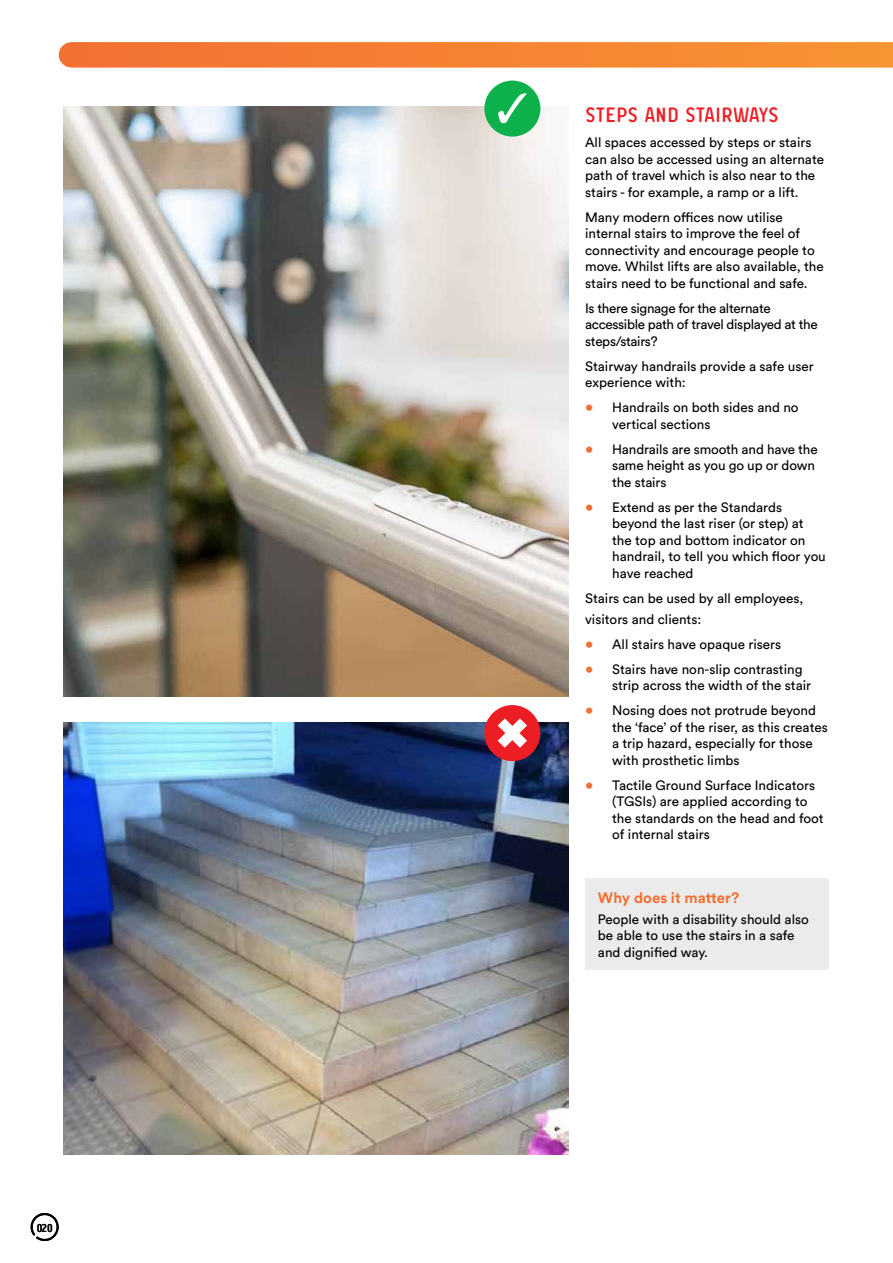
<style>
.page{position:relative;width:893px;height:1263px;background:#fff}
.page>*{position:absolute;margin:0;border:0;box-sizing:border-box;transform-origin:0 0}
.t1{font:700 condensed 21px "Pharma";letter-spacing:.005em;color:#ed1d24}
.t2{font:700 15px "Circular Std";color:#f37032}
.t3{font:13.5px/16.5px "Circular Std";color:#000}
.t4{font:13.5px/16.5px "Circular Std";letter-spacing:-.025em;color:#000}
.t5{font:700 condensed 12px "Pharma";color:#000}
.s1{font-size:15px;color:#f37032}
</style>
<div class="page">
<div style="left:71px;top:42px;width:822px;height:26px;background:linear-gradient(to right,#f37032,#f79433)"></div>
<svg style="left:30px;top:1213px;width:29px;height:28px"></svg>
<div style="left:585px;top:878px;width:244px;height:91px;background:#ebebec"></div>
<img style="left:64px;top:106px;width:504px;height:590px">
<img style="left:64px;top:723px;width:504px;height:431px">
<div style="left:484px;top:81px;width:56px;height:56px;background:#0db14b;border-radius:50%"></div>
<svg style="left:498px;top:93px;width:29px;height:30px"></svg>
<div style="left:484px;top:705px;width:56px;height:56px;background:#ed1d24;border-radius:50%"></div>
<svg style="left:498px;top:718px;width:29px;height:30px"></svg>
<p class="t5" style="left:37px;top:1220px;width:17px">020</p>
<h1 class="t1" style="left:585px;top:102px;width:195px">STEPS AND STAIRWAYS</h1>
<p class="t3" style="left:585px;top:134px;width:240px">All spaces accessed by steps or stairs can also be accessed using an alternate path of travel which is also near to the stairs - for example, a ramp or a lift.</p>
<p class="t3" style="left:585px;top:209px;width:240px">Many modern offices now utilise internal stairs to improve the feel of connectivity and encourage people to move. Whilst lifts are also available, the stairs need to be functional and safe.</p>
<p class="t4" style="left:585px;top:300px;width:234px">Is there signage for the alternate accessible path of travel displayed at the steps/stairs?</p>
<p class="t3" style="left:585px;top:358px;width:230px">Stairway handrails provide a safe user experience with:</p>
<p class="t3" style="left:612px;top:399px;width:188px;text-indent:-27px"><span class="s1">•</span> Handrails on both sides and no vertical sections</p>
<p class="t3" style="left:612px;top:441px;width:207px;text-indent:-27px"><span class="s1">•</span> Handrails are smooth and have the same height as you go up or down the stairs</p>
<p class="t3" style="left:612px;top:499px;width:215px;text-indent:-27px"><span class="s1">•</span> Extend as per the Standards beyond the last riser (or step) at the top and bottom indicator on handrail, to tell you which floor you have reached</p>
<p class="t3" style="left:585px;top:587px;width:220px;line-height:21px">Stairs can be used by all employees, visitors and clients:</p>
<p class="t3" style="left:585px;top:636px;width:198px"><span class="s1">•</span> All stairs have opaque risers</p>
<p class="t3" style="left:612px;top:661px;width:200px;text-indent:-27px"><span class="s1">•</span> Stairs have non-slip contrasting strip across the width of the stair</p>
<p class="t3" style="left:612px;top:702px;width:217px;text-indent:-27px"><span class="s1">•</span> Nosing does not protrude beyond the ‘face’ of the riser, as this creates a trip hazard, especially for those with prosthetic limbs</p>
<p class="t3" style="left:612px;top:777px;width:213px;text-indent:-27px"><span class="s1">•</span> Tactile Ground Surface Indicators (TGSIs) are applied according to the standards on the head and foot of internal stairs</p>
<p class="t2" style="left:598px;top:888px;width:143px">Why does it matter?</p>
<p class="t3" style="left:598px;top:911px;width:212px">People with a disability should also be able to use the stairs in a safe and dignified way.</p>
</div>
